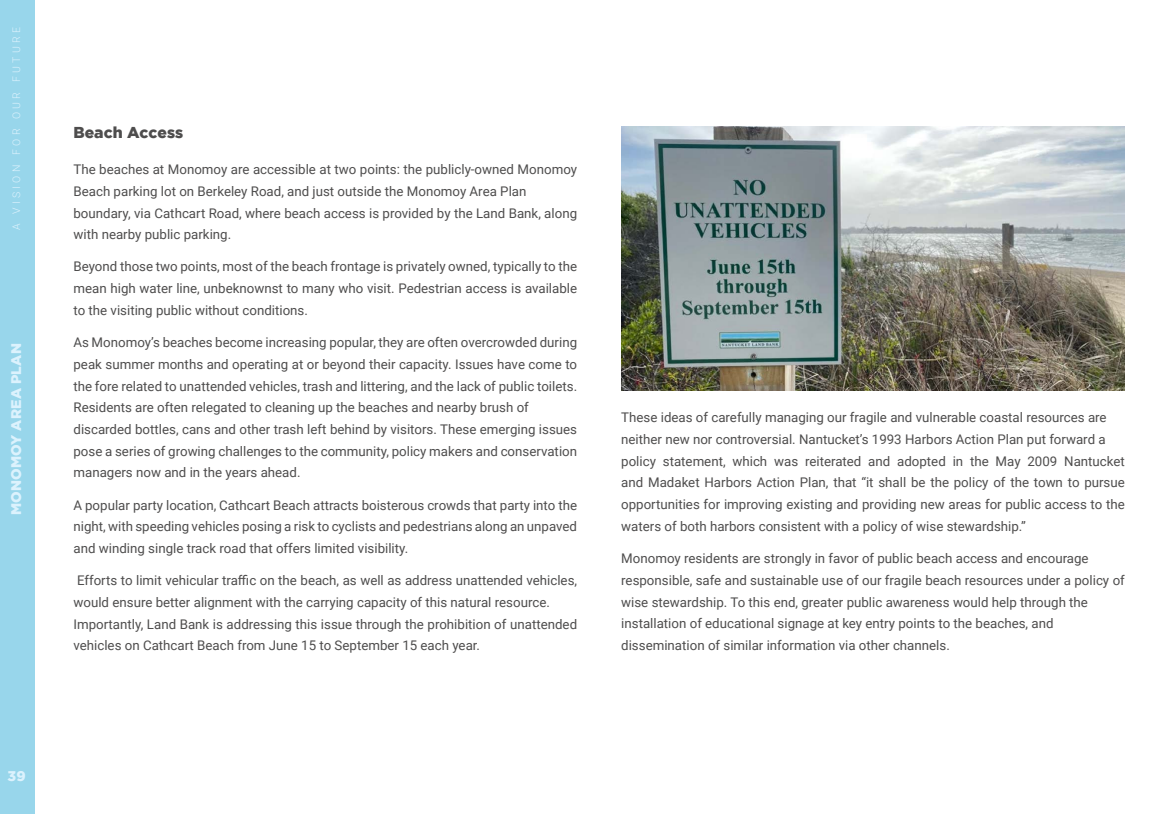
<style>
.page{position:relative;width:1176px;height:814px;background:#fff}
.page>*{position:absolute;margin:0;border:0;box-sizing:border-box;transform-origin:0 0}
.t1{font:900 15.75px "Gotham";color:#4e4d4d}
.t2{font:900 14px "Gotham";letter-spacing:.015em;color:#dcf2fd}
.t3{font:13.3px/21.7px "Roboto";color:#4e4d4d}
.t4{font:300 10.5px "Roboto";letter-spacing:.325em;color:#dcf2fd}
</style>
<div class="page">
<img style="left:621px;top:127px;width:504px;height:263px">
<div style="left:0;top:0;width:35px;height:814px;background:#98d6eb"></div>
<hr style="left:1175px;top:0;width:1px;height:814px;background:#98d6eb">
<p class="t4" style="left:9px;top:230px;width:205px;rotate:-90deg">A VISION FOR OUR FUTURE</p>
<p class="t2" style="left:8px;top:515px;width:173px;rotate:-90deg">MONOMOY AREA PLAN</p>
<p class="t2" style="left:8px;top:768px;width:20px">39</p>
<p class="t1" style="left:74px;top:124px;width:111px">Beach Access</p>
<p class="t3" style="left:74px;top:158px;width:505px">The beaches at Monomoy are accessible at two points: the publicly-owned Monomoy Beach parking lot on Berkeley Road, and just outside the Monomoy Area Plan boundary, via Cathcart Road, where beach access is provided by the Land Bank, along with nearby public parking.</p>
<p class="t3" style="left:74px;top:255px;width:505px;text-align:justify">Beyond those two points, most of the beach frontage is privately owned, typically to the mean high water line, unbeknownst to many who visit. Pedestrian access is available to the visiting public without conditions.</p>
<p class="t3" style="left:74px;top:331px;width:505px">As Monomoy’s beaches become increasing popular, they are often overcrowded during peak summer months and operating at or beyond their capacity. Issues have come to the fore related to unattended vehicles, trash and littering, and the lack of public toilets.<br>Residents are often relegated to cleaning up the beaches and nearby brush of discarded bottles, cans and other trash left behind by visitors. These emerging issues pose a series of growing challenges to the community, policy makers and conservation managers now and in the years ahead.</p>
<p class="t3" style="left:74px;top:493px;width:505px;text-align:justify">A popular party location, Cathcart Beach attracts boisterous crowds that party into the night, with speeding vehicles posing a risk to cyclists and pedestrians along an unpaved and winding single track road that offers limited visibility.</p>
<p class="t3" style="left:74px;top:569px;width:505px">Efforts to limit vehicular traffic on the beach, as well as address unattended vehicles, would ensure better alignment with the carrying capacity of this natural resource.<br>Importantly, Land Bank is addressing this issue through the prohibition of unattended vehicles on Cathcart Beach from June 15 to September 15 each year.</p>
<p class="t3" style="left:621px;top:406px;width:505px">These ideas of carefully managing our fragile and vulnerable coastal resources are neither new nor controversial. Nantucket’s 1993 Harbors Action Plan put forward a policy statement, which was reiterated and adopted in the May 2009 Nantucket and Madaket Harbors Action Plan, that “it shall be the policy of the town to pursue opportunities for improving existing and providing new areas for public access to the waters of both harbors consistent with a policy of wise stewardship.”</p>
<p class="t3" style="left:621px;top:547px;width:505px">Monomoy residents are strongly in favor of public beach access and encourage responsible, safe and sustainable use of our fragile beach resources under a policy of wise stewardship. To this end, greater public awareness would help through the installation of educational signage at key entry points to the beaches, and dissemination of similar information via other channels.</p>
</div>
